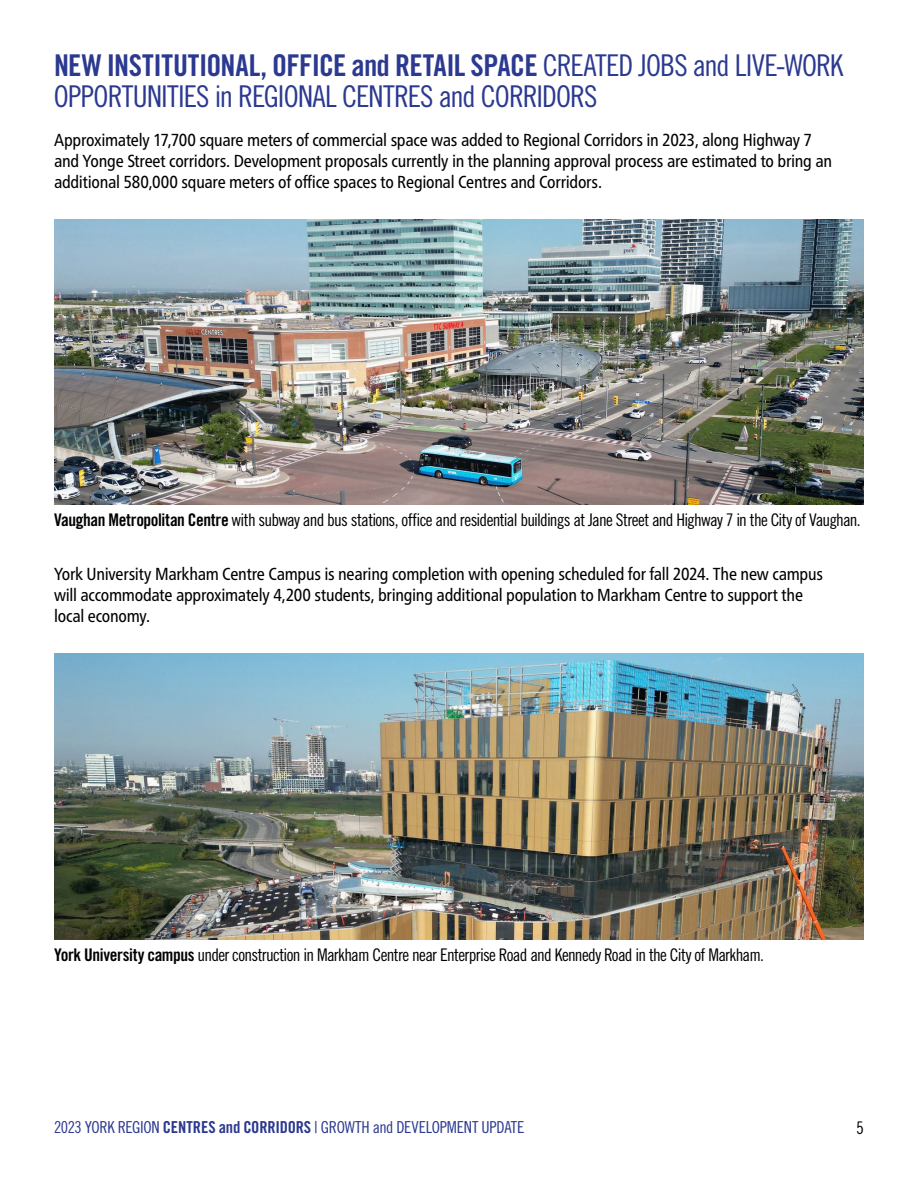
<style>
.page{position:relative;width:918px;height:1188px;background:#fff}
.page>*{position:absolute;margin:0;border:0;box-sizing:border-box;transform-origin:0 0}
.Heading{font:30px/31.5px "Trade Gothic LT Pro Cn 18";letter-spacing:-.03em;color:#2b3990}
.t1{font:condensed 17.4px/20.9px "Frutiger Neue LT Pro";letter-spacing:-.015em;color:#000}
.t2{font:17.4px "Trade Gothic LT Pro Cn 18";letter-spacing:-.04em;color:#000}
.t3{font:16.5px "Trade Gothic LT Pro Cn 18";letter-spacing:-.02em;color:#2b3990}
.s1{font-family:"Trade Gothic LT Pro Bd Cn 20"}
</style>
<div class="page">
<img style="left:54px;top:219px;width:810px;height:286px">
<img style="left:54px;top:654px;width:810px;height:285px">
<h1 class="Heading" style="left:54px;top:49px;width:791px"><span class="s1">NEW INSTITUTIONAL, OFFICE and RETAIL SPACE</span> CREATED JOBS and LIVE-WORK<br>OPPORTUNITIES in REGIONAL CENTRES and CORRIDORS</h1>
<p class="t1" style="left:54px;top:130px;width:780px">Approximately 17,700 square meters of commercial space was added to Regional Corridors in 2023, along Highway 7 and Yonge Street corridors. Development proposals currently in the planning approval process are estimated to bring an additional 580,000 square meters of office spaces to Regional Centres and Corridors.</p>
<p class="t2" style="left:54px;top:510px;width:808px"><span class="s1">Vaughan Metropolitan Centre</span> with subway and bus stations, office and residential buildings at Jane Street and Highway 7 in the City of Vaughan.</p>
<p class="t1" style="left:54px;top:564px;width:770px">York University Markham Centre Campus is nearing completion with opening scheduled for fall 2024. The new campus will accommodate approximately 4,200 students, bringing additional population to Markham Centre to support the local economy.</p>
<p class="t2" style="left:54px;top:944px;width:711px"><span class="s1">York University campus</span> under construction in Markham Centre near Enterprise Road and Kennedy Road in the City of Markham.</p>
<p class="t3" style="left:54px;top:1117px;width:472px">2023 YORK REGION <span class="s1">CENTRES and CORRIDORS</span> | GROWTH and DEVELOPMENT UPDATE</p>
<p class="t2" style="left:856px;top:1117px;width:9px">5</p>
</div>
